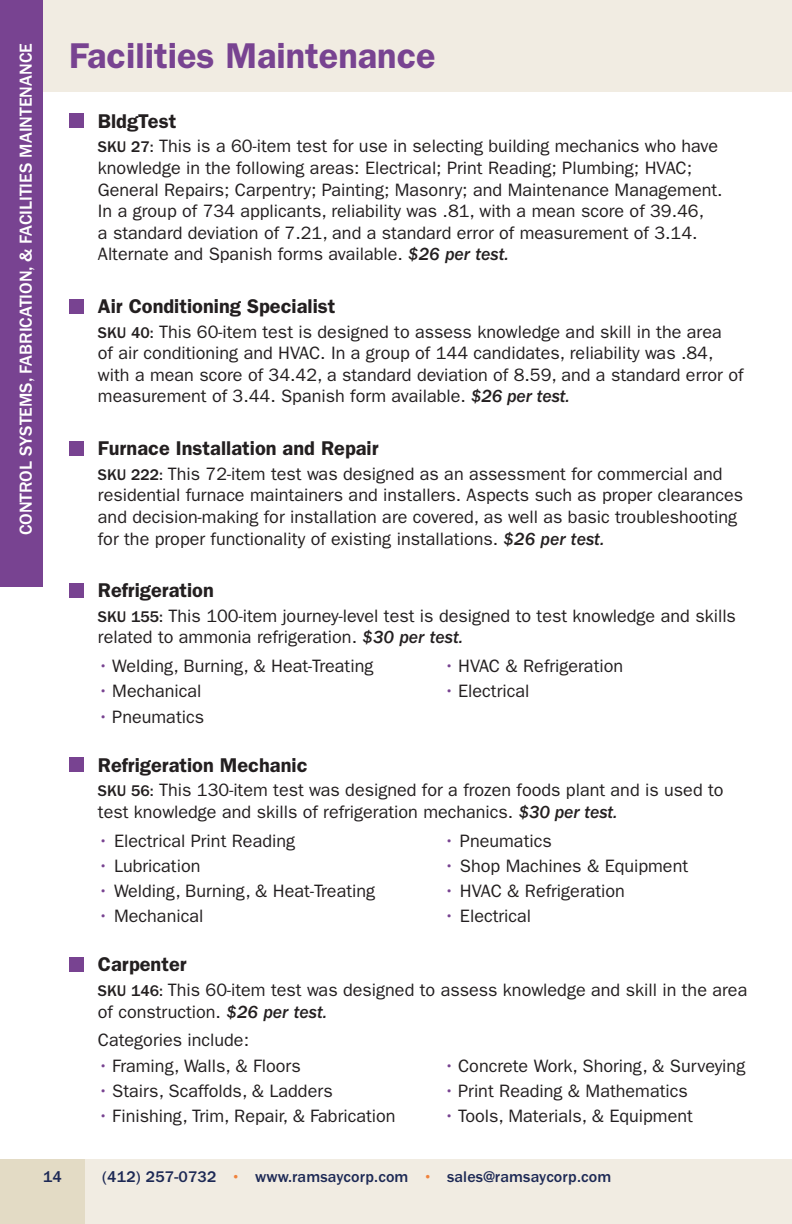
<style>
.page{position:relative;width:792px;height:1224px;background:#fff}
.page>*{position:absolute;margin:0;border:0;box-sizing:border-box;transform-origin:0 0}
.t1{font:600 36px "ITC Franklin Gothic Std";color:#784391}
.Test_head{font:600 20px "ITC Franklin Gothic Std";color:#231f20}
.Test_Text{font:18px/21.6px "ITC Franklin Gothic Std";color:#231f20}
.Paragraph_Style_1{font:18px "ITC Franklin Gothic Std";color:#231f20}
.t2{font:500 18px "ITC Franklin Gothic Std";color:#fff}
.t3{font:500 16px "ITC Franklin Gothic Std";letter-spacing:.01em;color:#1d2955}
.s1{font-weight:500;font-size:16px}
.s2{font-family:"Franklin Gothic";font-weight:500;font-style:italic}
.s3{color:#784391}
.s4{color:#f0823c}
</style>
<div class="page">
<div style="left:0;top:1159px;width:780px;height:65px;background:#e3dbc5"></div>
<div style="left:86px;top:1159px;width:706px;height:65px;background:#f1ece2"></div>
<div style="left:12px;top:0;width:780px;height:91px;background:#f1ece2"></div>
<div style="left:69px;top:114px;width:14px;height:14px;background:#784391"></div>
<div style="left:69px;top:299px;width:14px;height:14px;background:#784391"></div>
<div style="left:69px;top:441px;width:14px;height:14px;background:#784391"></div>
<div style="left:69px;top:583px;width:14px;height:14px;background:#784391"></div>
<div style="left:69px;top:758px;width:14px;height:14px;background:#784391"></div>
<div style="left:69px;top:957px;width:14px;height:14px;background:#784391"></div>
<div style="left:0;top:0;width:42px;height:586px;background:#784391"></div>
<p class="t2" style="left:16px;top:535px;width:494px;rotate:-90deg">CONTROL SYSTEMS, FABRICATION, &amp; FACILITIES MAINTENANCE</p>
<p class="t1" style="left:69px;top:34px;width:368px">Facilities Maintenance</p>
<p class="Test_head" style="left:98px;top:109px;width:80px">BldgTest</p>
<p class="Test_Text" style="left:98px;top:136px;width:626px"><span class="s1">SKU 27:</span> This is a 60-item test for use in selecting building mechanics who have knowledge in the following areas: Electrical; Print Reading; Plumbing; HVAC; General Repairs; Carpentry; Painting; Masonry; and Maintenance Management.<br>In a group of 734 applicants, reliability was .81, with a mean score of 39.46,<br>a standard deviation of 7.21, and a standard error of measurement of 3.14.<br>Alternate and Spanish forms available. <span class="s2">$26 per test.</span></p>
<p class="Test_head" style="left:98px;top:294px;width:239px">Air Conditioning Specialist</p>
<p class="Test_Text" style="left:98px;top:321px;width:647px"><span class="s1">SKU 40:</span> This 60-item test is designed to assess knowledge and skill in the area<br>of air conditioning and HVAC. In a group of 144 candidates, reliability was .84, with a mean score of 34.42, a standard deviation of 8.59, and a standard error of measurement of 3.44. Spanish form available. <span class="s2">$26 per test.</span></p>
<p class="Test_head" style="left:98px;top:437px;width:282px">Furnace Installation and Repair</p>
<p class="Test_Text" style="left:98px;top:463px;width:647px"><span class="s1">SKU 222:</span> This 72-item test was designed as an assessment for commercial and residential furnace maintainers and installers. Aspects such as proper clearances and decision-making for installation are covered, as well as basic troubleshooting for the proper functionality of existing installations. <span class="s2">$26 per test.</span></p>
<p class="Test_head" style="left:98px;top:579px;width:117px">Refrigeration</p>
<p class="Test_Text" style="left:98px;top:605px;width:640px"><span class="s1">SKU 155:</span> This 100-item journey-level test is designed to test knowledge and skills related to ammonia refrigeration. <span class="s2">$30 per test.</span></p>
<p class="Paragraph_Style_1" style="left:98px;top:656px;width:277px"><span class="s3">•</span> Welding, Burning, &amp; Heat-Treating</p>
<p class="Paragraph_Style_1" style="left:98px;top:681px;width:105px"><span class="s3">•</span> Mechanical</p>
<p class="Paragraph_Style_1" style="left:98px;top:706px;width:108px"><span class="s3">•</span> Pneumatics</p>
<p class="Paragraph_Style_1" style="left:444px;top:656px;width:181px"><span class="s3">•</span> HVAC &amp; Refrigeration</p>
<p class="Paragraph_Style_1" style="left:444px;top:681px;width:87px"><span class="s3">•</span> Electrical</p>
<p class="Test_head" style="left:98px;top:753px;width:211px">Refrigeration Mechanic</p>
<p class="Test_Text" style="left:98px;top:780px;width:627px"><span class="s1">SKU 56:</span> This 130-item test was designed for a frozen foods plant and is used to test knowledge and skills of refrigeration mechanics. <span class="s2">$30 per test.</span></p>
<p class="Paragraph_Style_1" style="left:98px;top:830px;width:199px"><span class="s3">•</span> Electrical Print Reading</p>
<p class="Paragraph_Style_1" style="left:98px;top:855px;width:104px"><span class="s3">•</span> Lubrication</p>
<p class="Paragraph_Style_1" style="left:98px;top:881px;width:279px"><span class="s3">•</span> Welding, Burning, &amp; Heat-Treating</p>
<p class="Paragraph_Style_1" style="left:98px;top:906px;width:107px"><span class="s3">•</span> Mechanical</p>
<p class="Paragraph_Style_1" style="left:444px;top:830px;width:109px"><span class="s3">•</span> Pneumatics</p>
<p class="Paragraph_Style_1" style="left:444px;top:855px;width:246px"><span class="s3">•</span> Shop Machines &amp; Equipment</p>
<p class="Paragraph_Style_1" style="left:444px;top:881px;width:183px"><span class="s3">•</span> HVAC &amp; Refrigeration</p>
<p class="Paragraph_Style_1" style="left:444px;top:906px;width:89px"><span class="s3">•</span> Electrical</p>
<p class="Test_head" style="left:98px;top:953px;width:90px">Carpenter</p>
<p class="Test_Text" style="left:98px;top:979px;width:651px"><span class="s1">SKU 146:</span> This 60-item test was designed to assess knowledge and skill in the area of construction. <span class="s2">$26 per test.</span></p>
<p class="Test_Text" style="left:98px;top:1030px;width:153px">Categories include:</p>
<p class="Paragraph_Style_1" style="left:98px;top:1055px;width:204px"><span class="s3">•</span> Framing, Walls, &amp; Floors</p>
<p class="Paragraph_Style_1" style="left:98px;top:1080px;width:236px"><span class="s3">•</span> Stairs, Scaffolds, &amp; Ladders</p>
<p class="Paragraph_Style_1" style="left:98px;top:1106px;width:299px"><span class="s3">•</span> Finishing, Trim, Repair, &amp; Fabrication</p>
<p class="Paragraph_Style_1" style="left:444px;top:1055px;width:303px"><span class="s3">•</span> Concrete Work, Shoring, &amp; Surveying</p>
<p class="Paragraph_Style_1" style="left:444px;top:1080px;width:246px"><span class="s3">•</span> Print Reading &amp; Mathematics</p>
<p class="Paragraph_Style_1" style="left:444px;top:1106px;width:251px"><span class="s3">•</span> Tools, Materials, &amp; Equipment</p>
<p class="t3" style="left:43px;top:1167px;width:20px">14</p>
<p class="t3" style="left:102px;top:1167px;width:511px">(412) 257-0732 <span class="s4">•</span> www.ramsaycorp.com <span class="s4">•</span> sales@ramsaycorp.com</p>
</div>
